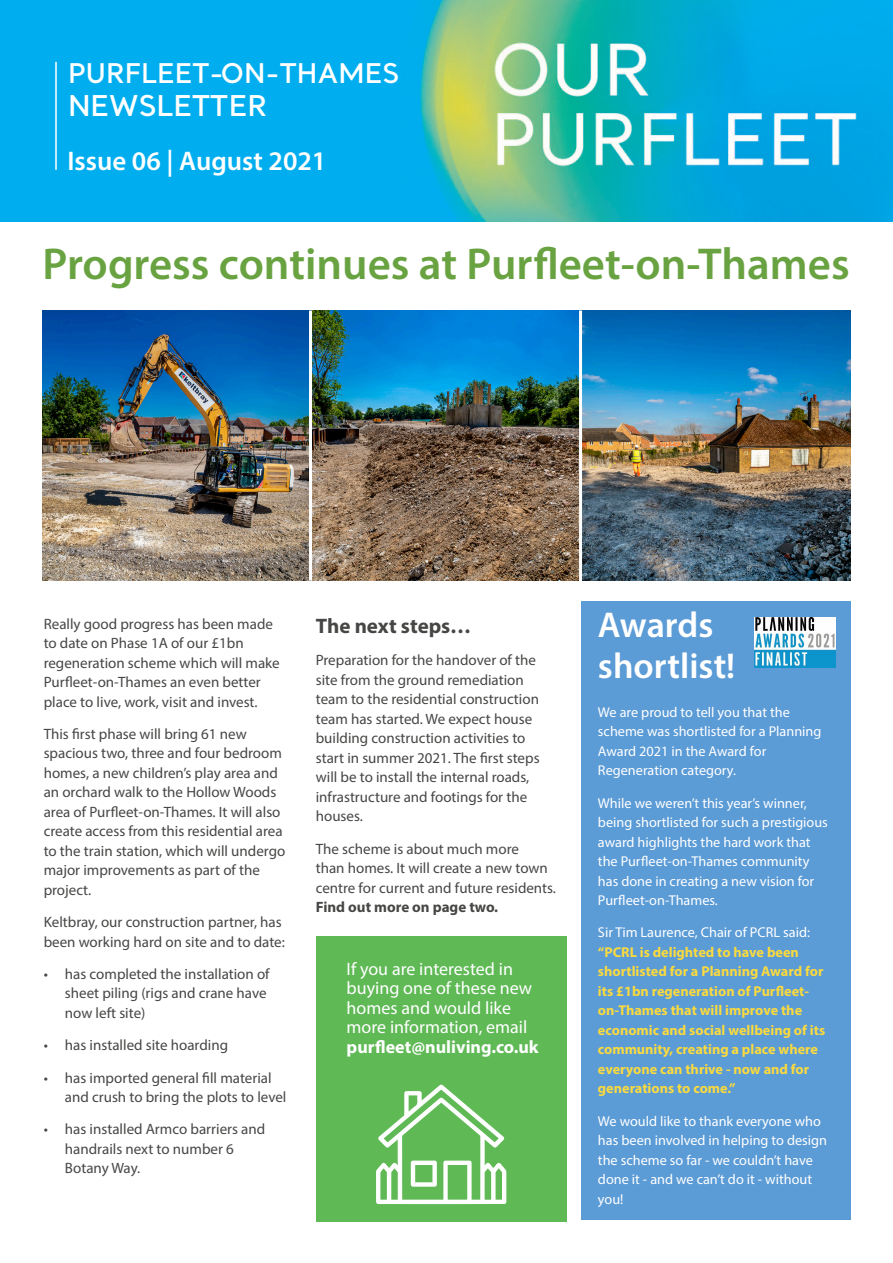
<style>
.page{position:relative;width:893px;height:1263px;background:#fff}
.page>*{position:absolute;margin:0;border:0;box-sizing:border-box;transform-origin:0 0}
.t1{font:44.85px "Myriad Variable Concept";color:#69a341}
.t2{font:36px "Myriad Variable Concept";color:#fff}
.t3{font:600 28.5px "Santral";color:#fff}
.t4{font:600 27px "Santral";color:#fff}
.t5{font:27px "Myriad Variable Concept";color:#fff}
.Subheading{font:700 21px "Myriad Pro";color:#464745}
.Body_text{font:18px/19.5px "Myriad Pro";color:#fff}
.Body_text-2{font:15px/19.5px "Myriad Pro";color:#464745}
.Body_text-3{font:14.25px/19.5px "Myriad Pro";color:#fff}
.Body_text-4{font:700 14.25px/19.5px "Myriad Pro";color:#fada3f}
.s1{font-weight:700}
.s2{font-weight:400;color:#fff}
</style>
<div class="page">
<div style="left:0;top:0;width:893px;height:221px;background:#00aeef"></div>
<img style="left:420px;top:0;width:473px;height:221px">
<hr style="left:55px;top:62px;width:2px;height:108px;background:#fff">
<img style="left:43px;top:311px;width:266px;height:269px">
<img style="left:311px;top:310px;width:269px;height:270px">
<img style="left:580px;top:310px;width:270px;height:270px">
<div style="left:580px;top:601px;width:270px;height:619px;background:#5b9bd6"></div>
<div style="left:316px;top:936px;width:251px;height:285px;background:#5fb955"></div>
<img style="left:755px;top:617px;width:81px;height:50px">
<hr style="left:309px;top:311px;width:3px;height:270px;background:#fff">
<hr style="left:579px;top:311px;width:3px;height:275px;background:#fff">
<svg style="left:376px;top:1084px;width:130px;height:120px"></svg>
<h3 class="t4" style="left:68px;top:55px;width:333px">PURFLEET-ON-THAMES</h3>
<h3 class="t3" style="left:68px;top:86px;width:201px">NEWSLETTER</h3>
<p class="t5" style="left:68px;top:145px;width:260px">Issue 06 | August 2021</p>
<p class="t1" style="left:43px;top:238px;width:809px">Progress continues at Purfleet-on-Thames</p>
<p class="Body_text-2" style="left:44px;top:614px;width:238px">Really good progress has been made to date on Phase 1A of our £1bn regeneration scheme which will make Purfleet-on-Thames an even better place to live, work, visit and invest.</p>
<p class="Body_text-2" style="left:44px;top:724px;width:243px">This first phase will bring 61 new spacious two, three and four bedroom homes, a new children’s play area and an orchard walk to the Hollow Woods area of Purfleet-on-Thames. It will also create access from this residential area to the train station, which will undergo major improvements as part of the project.</p>
<p class="Body_text-2" style="left:44px;top:912px;width:243px">Keltbray, our construction partner, has been working hard on site and to date:</p>
<p class="Body_text-2" style="left:65px;top:964px;width:206px;text-indent:-21px">• has completed the installation of sheet piling (rigs and crane have now left site)</p>
<p class="Body_text-2" style="left:44px;top:1035px;width:186px">• has installed site hoarding</p>
<p class="Body_text-2" style="left:65px;top:1067px;width:223px;text-indent:-21px">• has imported general fill material and crush to bring the plots to level</p>
<p class="Body_text-2" style="left:65px;top:1119px;width:202px;text-indent:-21px">• has installed Armco barriers and handrails next to number 6<br>Botany Way.</p>
<p class="Subheading" style="left:316px;top:612px;width:157px">The next steps…</p>
<p class="Body_text-2" style="left:316px;top:650px;width:225px">Preparation for the handover of the site from the ground remediation team to the residential construction team has started. We expect house building construction activities to start in summer 2021. The first steps will be to install the internal roads, infrastructure and footings for the houses.</p>
<p class="Body_text-2" style="left:316px;top:839px;width:242px">The scheme is about much more<br>than homes. It will create a new town centre for current and future residents.<br><span class="s1">Find out more on page two.</span></p>
<p class="Body_text" style="left:347px;top:958px;width:194px">If you are interested in buying one of these new homes and would like more information, email <span class="s1">purfleet@nuliving.co.uk</span></p>
<p class="t2" style="left:598px;top:604px;width:117px">Awards</p>
<p class="t2" style="left:598px;top:645px;width:139px">shortlist!</p>
<p class="Body_text-3" style="left:598px;top:702px;width:225px">We are proud to tell you that the scheme was shortlisted for a Planning<br>Award 2021 in the Award for<br>Regeneration category.</p>
<p class="Body_text-3" style="left:598px;top:793px;width:231px">While we weren’t this year’s winner, being shortlisted for such a prestigious award highlights the hard work that the Purfleet-on-Thames community has done in creating a new vision for Purfleet-on-Thames.</p>
<p class="Body_text-4" style="left:598px;top:922px;width:229px"><span class="s2">Sir Tim Laurence, Chair of PCRL said: </span>“PCRL is delighted to have been shortlisted for a Planning Award for its £1bn regeneration of Purfleet&shy;on-Thames that will improve the economic and social wellbeing of its community, creating a place where everyone can thrive - now and for generations to come.”</p>
<p class="Body_text-3" style="left:598px;top:1111px;width:231px">We would like to thank everyone who has been involved in helping to design the scheme so far - we couldn’t have done it - and we can’t do it - without you!</p>
</div>
